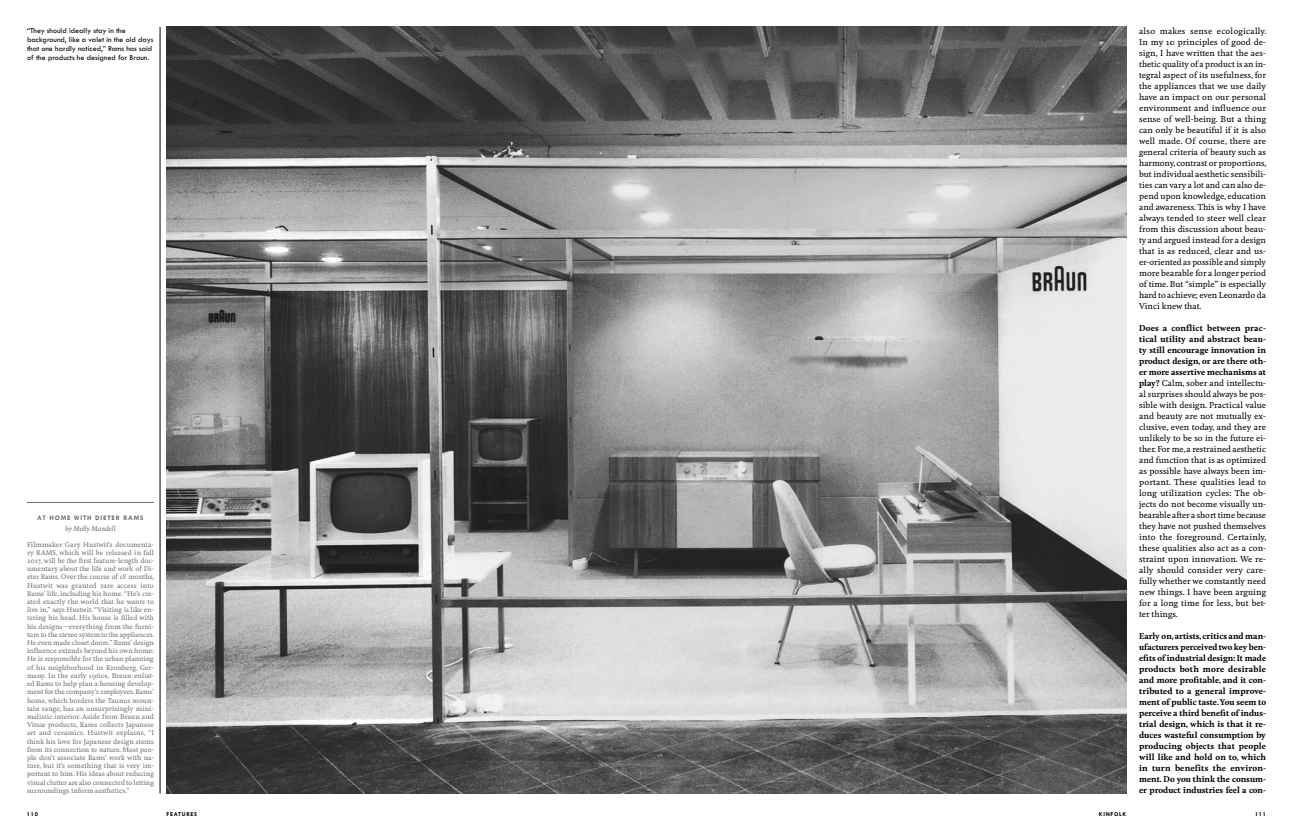
<style>
.page{position:relative;width:1293px;height:837px;background:#fff}
.page>*{position:absolute;margin:0;border:0;box-sizing:border-box;transform-origin:0 0}
.t1{font:500 8px/11px "Feijoa";color:#000;text-align:justify}
.t2{font:700 8px/11px "Feijoa";color:#000;text-align:justify}
.t3{font:500 8px/8.8px "Tw Cen";color:#000}
.t4{font:700 7px "Tw Cen";letter-spacing:.12em;color:#6d6e71}
.t5{font:500 6.5px/8.2px "Feijoa";color:#6d6e71;text-align:justify}
.t6{font:italic 500 6.5px "Feijoa";color:#6d6e71}
.t7{font:700 6px "Tw Cen";letter-spacing:.12em;color:#000}
.s1{font-weight:700}
</style>
<div class="page">
<img style="left:167px;top:27px;width:959px;height:766px">
<hr style="left:27px;top:502px;width:127px;height:1px;background:#6d6e71">
<hr style="left:160px;top:27px;width:1px;height:766px;background:#000">
<p class="t3" style="left:27px;top:26px;width:128px">“They should ideally stay in the background, like a valet in the old days that one hardly noticed,” Rams has said of the products he designed for Braun.</p>
<p class="t4" style="left:37px;top:513px;width:108px">AT HOME WITH DIETER RAMS</p>
<p class="t6" style="left:65px;top:524px;width:52px">by Molly Mandell</p>
<p class="t5" style="left:27px;top:540px;width:129px">Filmmaker Gary Hustwit’s documenta&shy;ry RAMS, which will be released in fall 2017, will be the first feature-length doc&shy;umentary about the life and work of Di&shy;eter Rams. Over the course of 18 months, Hustwit was granted rare access into Rams’ life, including his home. “He’s cre&shy;ated exactly the world that he wants to live in,” says Hustwit. “Visiting is like en&shy;tering his head. His house is filled with his designs—everything from the furni&shy;ture to the stereo system to the appliances.<br>He even made closet doors.” Rams’ design influence extends beyond his own home:<br>He is responsible for the urban planning of his neighborhood in Kronberg, Ger&shy;many. In the early 1960s, Braun enlist&shy;ed Rams to help plan a housing develop&shy;ment for the company’s employees. Rams’ home, which borders the Taunus moun&shy;tain range, has an unsurprisingly mini&shy;malistic interior. Aside from Braun and Vitsœ products, Rams collects Japanese art and ceramics. Hustwit explains, “I think his love for Japanese design stems from its connection to nature. Most peo&shy;ple don’t associate Rams’ work with na&shy;ture, but it’s something that is very im&shy;portant to him. His ideas about reducing visual clutter are also connected to letting surroundings inform aesthetics.”</p>
<p class="t1" style="left:1139px;top:26px;width:129px">also makes sense ecologically.<br>In my 10 principles of good de&shy;sign, I have written that the aes&shy;thetic quality of a product is an in&shy;tegral aspect of its usefulness, for the appliances that we use daily have an impact on our personal environment and influence our sense of well-being. But a thing can only be beautiful if it is also well made. Of course, there are general criteria of beauty such as harmony, contrast or proportions, but individual aesthetic sensibili&shy;ties can vary a lot and can also de&shy;pend upon knowledge, education and awareness. This is why I have always tended to steer well clear from this discussion about beau&shy;ty and argued instead for a design that is as reduced, clear and us&shy;er-oriented as possible and simply more bearable for a longer period of time. But “simple” is especially hard to achieve; even Leonardo da Vinci knew that.</p>
<p class="t1" style="left:1139px;top:323px;width:129px"><span class="s1">Does a conflict between prac&shy;tical utility and abstract beau&shy;ty still encourage innovation in product design, or are there oth&shy;er more assertive mechanisms at play?</span> Calm, sober and intellectu&shy;al surprises should always be pos&shy;sible with design. Practical value and beauty are not mutually ex&shy;clusive, even today, and they are unlikely to be so in the future ei&shy;ther. For me, a restrained aesthetic and function that is as optimized as possible have always been im&shy;portant. These qualities lead to long utilization cycles: The ob&shy;jects do not become visually un&shy;bearable after a short time because they have not pushed themselves into the foreground. Certainly, these qualities also act as a con&shy;straint upon innovation. We re&shy;ally should consider very care&shy;fully whether we constantly need new things. I have been arguing for a long time for less, but bet&shy;ter things.</p>
<p class="t2" style="left:1139px;top:630px;width:128px">Early on, artists, critics and man&shy;ufacturers perceived two key ben&shy;efits of industrial design: It made products both more desirable and more profitable, and it con&shy;tributed to a general improve&shy;ment of public taste. You seem to perceive a third benefit of indus&shy;trial design, which is that it re&shy;duces wasteful consumption by producing objects that people will like and hold on to, which in turn benefits the environ&shy;ment. Do you think the consum&shy;er product industries feel a con-</p>
<p class="t7" style="left:27px;top:810px;width:12px">110</p>
<p class="t7" style="left:167px;top:810px;width:32px">FEATURES</p>
<p class="t7" style="left:1099px;top:810px;width:29px">KINFOLK</p>
<p class="t7" style="left:1255px;top:810px;width:12px">111</p>
</div>
